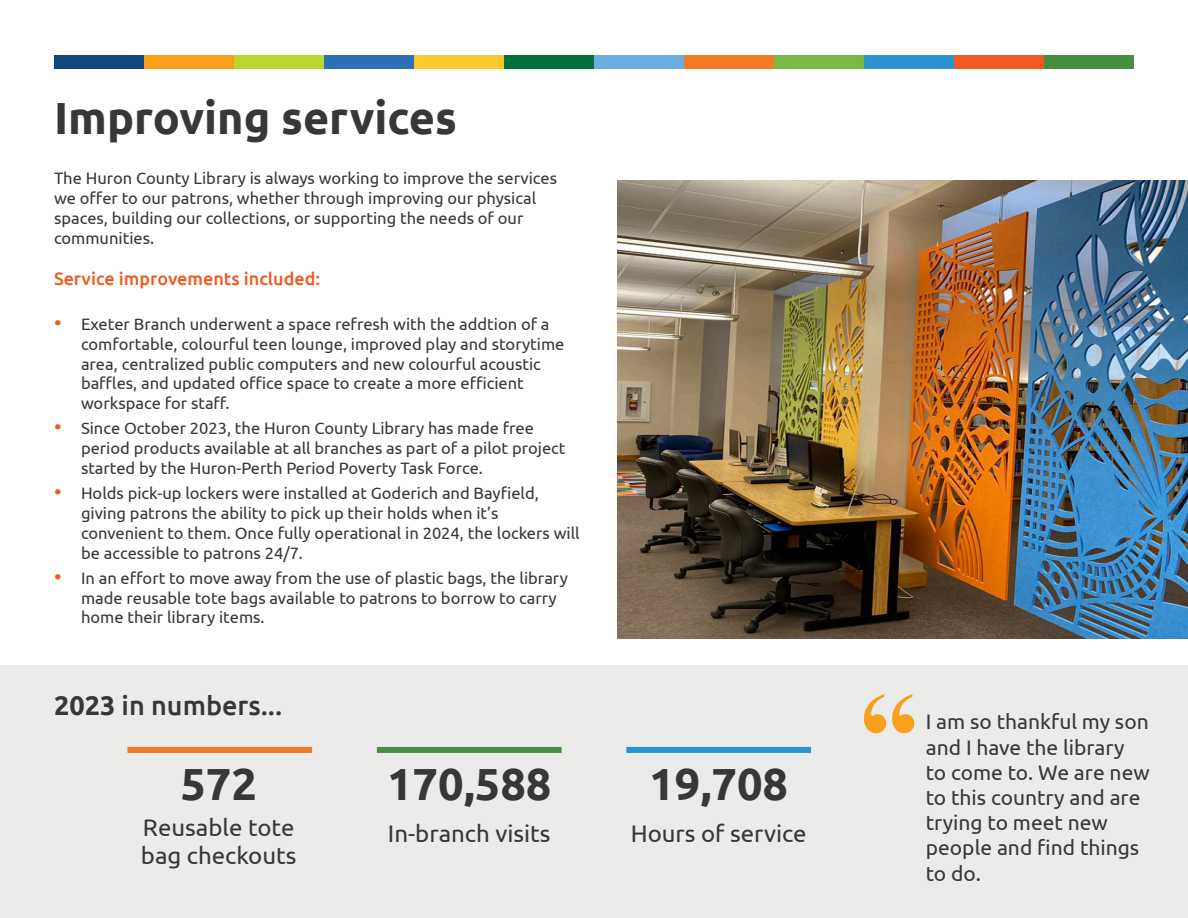
<style>
.page{position:relative;width:1188px;height:918px;background:#fff}
.page>*{position:absolute;margin:0;border:0;box-sizing:border-box;transform-origin:0 0}
.t1{font:700 120px "Times New Roman";color:#f89f1c}
.t2{font:700 45px "Ubuntu";color:#363736}
.t3{font:500 27px "Ubuntu";color:#363736}
.t4{font:24px/28.8px "Ubuntu";color:#363736}
.t5{font:21px/25.2px "Ubuntu";color:#363736}
.t6{font:500 18px "Ubuntu";color:#f15921}
.t7{font:16.5px/19.8px "Ubuntu";color:#363736}
.s1{font-size:21px;color:#f15921}
.s2{font-weight:700}
</style>
<div class="page">
<div style="left:0;top:666px;width:1188px;height:252px;background:#ebebea"></div>
<div style="left:127px;top:747px;width:185px;height:6px;background:#f47b25"></div>
<div style="left:626px;top:747px;width:185px;height:6px;background:#2a92d0"></div>
<div style="left:377px;top:747px;width:185px;height:6px;background:#458f41"></div>
<img style="left:54px;top:56px;width:1080px;height:13px">
<img style="left:618px;top:181px;width:570px;height:457px">
<p class="t2" style="left:54px;top:90px;width:404px">Improving services</p>
<p class="t7" style="left:54px;top:168px;width:505px">The Huron County Library is always working to improve the services we offer to our patrons, whether through improving our physical spaces, building our collections, or supporting the needs of our communities.</p>
<p class="t6" style="left:54px;top:267px;width:268px">Service improvements included:</p>
<p class="t7" style="left:81px;top:314px;width:485px;text-indent:-27px"><span class="s1">•</span> Exeter Branch underwent a space refresh with the addtion of a comfortable, colourful teen lounge, improved play and storytime area, centralized public computers and new colourful acoustic baffles, and updated office space to create a more efficient workspace for staff.</p>
<p class="t7" style="left:81px;top:418px;width:486px;text-indent:-27px"><span class="s1">•</span> Since October 2023, the Huron County Library has made free period products available at all branches as part of a pilot project started by the Huron-Perth Period Poverty Task Force.</p>
<p class="t7" style="left:81px;top:483px;width:500px;text-indent:-27px"><span class="s1">•</span> Holds pick-up lockers were installed at Goderich and Bayfield, giving patrons the ability to pick up their holds when it’s convenient to them. Once fully operational in 2024, the lockers will be accessible to patrons 24/7.</p>
<p class="t7" style="left:81px;top:568px;width:488px;text-indent:-27px"><span class="s1">•</span> In an effort to move away from the use of plastic bags, the library made reusable tote bags available to patrons to borrow to carry home their library items.</p>
<p class="t3" style="left:54px;top:688px;width:230px"><span class="s2">2023</span> in numbers...</p>
<p class="t2" style="left:180px;top:756px;width:78px">572</p>
<p class="t4" style="left:141px;top:812px;width:157px">Reusable tote bag checkouts</p>
<p class="t2" style="left:387px;top:756px;width:166px">170,588</p>
<p class="t4" style="left:388px;top:818px;width:164px">In-branch visits</p>
<p class="t2" style="left:649px;top:756px;width:140px">19,708</p>
<p class="t4" style="left:631px;top:818px;width:177px">Hours of service</p>
<p class="t1" style="left:859px;top:649px;width:61px">“</p>
<p class="t5" style="left:926px;top:709px;width:225px">I am so thankful my son and I have the library to come to. We are new to this country and are trying to meet new people and find things to do.</p>
</div>
